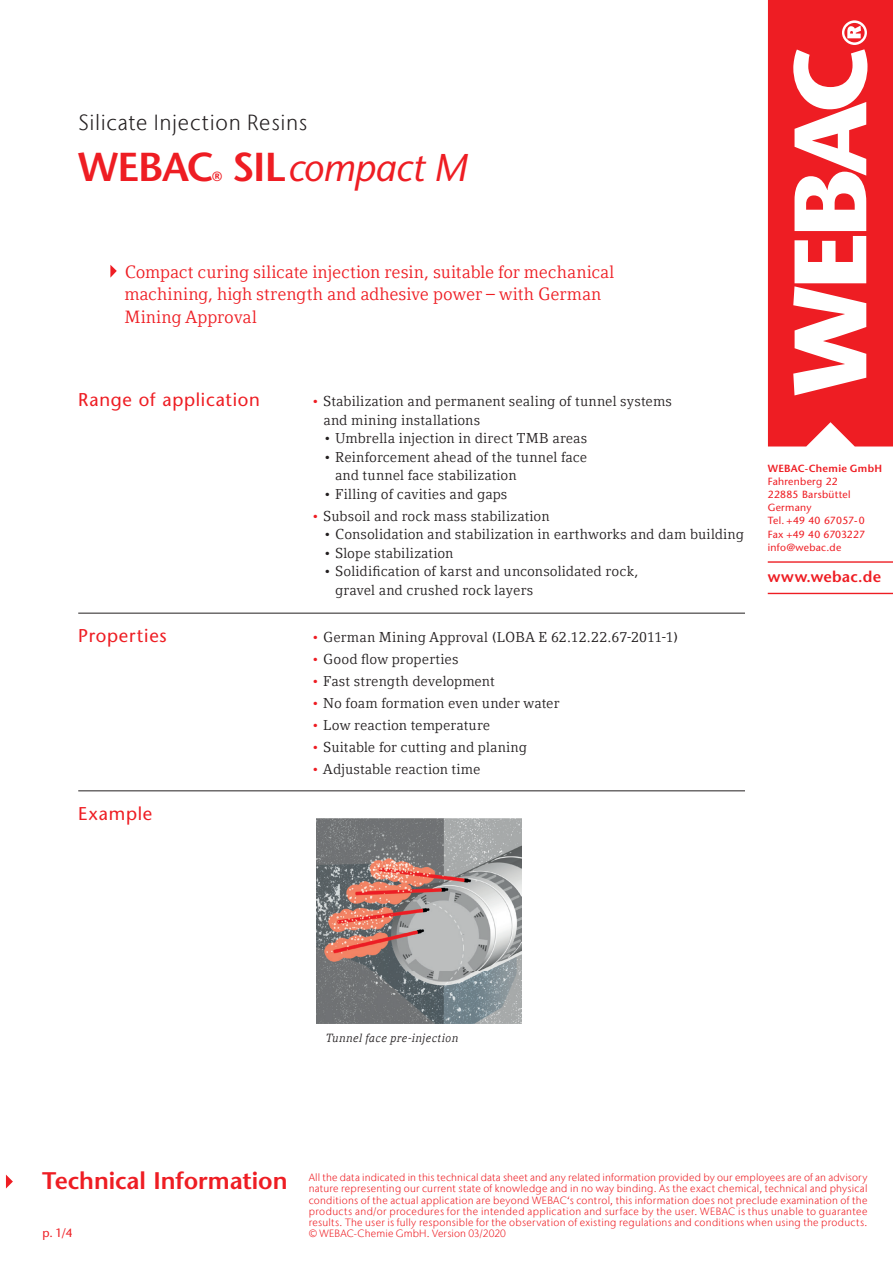
<style>
.page{position:relative;width:893px;height:1263px;background:#fff}
.page>*{position:absolute;margin:0;border:0;box-sizing:border-box;transform-origin:0 0}
.t1{font:600 40.35px "Stone Sans";letter-spacing:-.03em;color:#ee1d23}
.t2{font:italic 500 38.7px "Stone Sans Std";letter-spacing:-.01em;color:#ee1d23}
.t3{font:600 24px "Stone Sans";letter-spacing:-.005em;color:#ee1d23}
.t4{font:300 21.9px "Stone Sans IIITC Com";letter-spacing:.03em;color:#231f20}
.t5{font:18.45px "Stone Sans";letter-spacing:.04em;color:#ee1d23}
.t6{font:17.7px/22.6px "Compatil Letter LT Com";color:#ee1d23}
.t7{font:600 15.45px "Stone Sans";letter-spacing:.02em;color:#ee1d23}
.t8{font:14.25px/18.5px "Compatil Letter LT Com";letter-spacing:.005em;color:#231f20}
.t9{font:600 13.35px "Stone Sans";color:#ee1d23}
.t10{font:12px "Stone Sans";color:#ee1d23}
.t11{font:italic 11.7px "Compatil Letter LT Com";letter-spacing:.025em;color:#231f20}
.t12{font:300 10.5px/11.2px "Stone Sans IIITC Com";letter-spacing:.02em;color:#ee1d23;text-align:justify}
.t13{font:10.35px/13.2px "Stone Sans";letter-spacing:.025em;color:#ee1d23}
.t14{font:600 10.35px "Stone Sans";letter-spacing:.025em;color:#ee1d23}
.s1{font-family:"Stone Sans";font-weight:600;font-style:normal;font-size:40.35px}
.s2{color:#ee1d23}
</style>
<div class="page">
<svg style="left:6px;top:1174px;width:7px;height:14px"></svg>
<hr style="left:768px;top:593px;width:125px;height:1px;background:#ee1d23">
<hr style="left:768px;top:561px;width:125px;height:2px;background:#ee1d23">
<svg style="left:768px;top:0;width:125px;height:446px;fill:#ee1d23"></svg>
<hr style="left:78px;top:613px;width:667px;height:1px;background:#231f20">
<hr style="left:78px;top:790px;width:667px;height:1px;background:#231f20">
<svg style="left:110px;top:265px;width:7px;height:13px"></svg>
<img style="left:317px;top:818px;width:204px;height:205px">
<h3 class="t4" style="left:78px;top:109px;width:231px">Silicate Injection Resins</h3>
<h1 class="t1" style="left:78px;top:142px;width:137px">WEBAC</h1>
<h2 class="t2" style="left:232px;top:144px;width:237px"><span class="s1">SIL</span>compact M</h2>
<p class="t9" style="left:212px;top:168px;width:12px">®</p>
<p class="t6" style="left:124px;top:260px;width:491px">Compact curing silicate injection resin, suitable for mechanical machining, high strength and adhesive power – with German<br>Mining Approval</p>
<p class="t5" style="left:78px;top:389px;width:183px">Range of application</p>
<p class="t8" style="left:324px;top:392px;width:350px;text-indent:-12px"><span class="s2">•</span> Stabilization and permanent sealing of tunnel systems and mining installations</p>
<p class="t8" style="left:324px;top:429px;width:265px">• Umbrella injection in direct TMB areas</p>
<p class="t8" style="left:335px;top:448px;width:254px;text-indent:-11px">• Reinforcement ahead of the tunnel face and tunnel face stabilization</p>
<p class="t8" style="left:324px;top:485px;width:185px">• Filling of cavities and gaps</p>
<p class="t8" style="left:312px;top:507px;width:239px"><span class="s2">•</span> Subsoil and rock mass stabilization</p>
<p class="t8" style="left:324px;top:525px;width:422px">• Consolidation and stabilization in earthworks and dam building</p>
<p class="t8" style="left:324px;top:544px;width:131px">• Slope stabilization</p>
<p class="t8" style="left:335px;top:562px;width:305px;text-indent:-11px">• Solidification of karst and unconsolidated rock, gravel and crushed rock layers</p>
<p class="t5" style="left:78px;top:624px;width:90px">Properties</p>
<p class="t8" style="left:312px;top:628px;width:368px"><span class="s2">•</span> German Mining Approval (LOBA E 62.12.22.67-2011-1)</p>
<p class="t8" style="left:312px;top:650px;width:148px"><span class="s2">•</span> Good flow properties</p>
<p class="t8" style="left:312px;top:672px;width:185px"><span class="s2">•</span> Fast strength development</p>
<p class="t8" style="left:312px;top:694px;width:249px"><span class="s2">•</span> No foam formation even under water</p>
<p class="t8" style="left:312px;top:716px;width:180px"><span class="s2">•</span> Low reaction temperature</p>
<p class="t8" style="left:312px;top:738px;width:217px"><span class="s2">•</span> Suitable for cutting and planing</p>
<p class="t8" style="left:312px;top:760px;width:170px"><span class="s2">•</span> Adjustable reaction time</p>
<p class="t5" style="left:78px;top:802px;width:76px">Example</p>
<p class="t14" style="left:768px;top:462px;width:116px">WEBAC-Chemie GmbH</p>
<p class="t13" style="left:768px;top:475px;width:99px">Fahrenberg 22<br>22885 Barsbüttel<br>Germany<br>Tel. +49 40 67057-0<br>Fax +49 40 6703227 info@webac.de</p>
<p class="t7" style="left:768px;top:568px;width:115px">www.webac.de</p>
<p class="t11" style="left:326px;top:1031px;width:134px">Tunnel face pre-injection</p>
<h3 class="t3" style="left:42px;top:1166px;width:247px">Technical Information</h3>
<p class="t10" style="left:43px;top:1226px;width:32px">p. 1/4</p>
<p class="t12" style="left:309px;top:1172px;width:560px">All the data indicated in this technical data sheet and any related information provided by our employees are of an advisory nature representing our current state of knowledge and in no way binding. As the exact chemical, technical and physical conditions of the actual application are beyond WEBAC‘s control, this information does not preclude examination of the products and/or procedures for the intended application and surface by the user. WEBAC is thus unable to guarantee results. The user is fully responsible for the observation of existing regulations and conditions when using the products. © WEBAC-Chemie GmbH. Version 03/2020</p>
</div>
